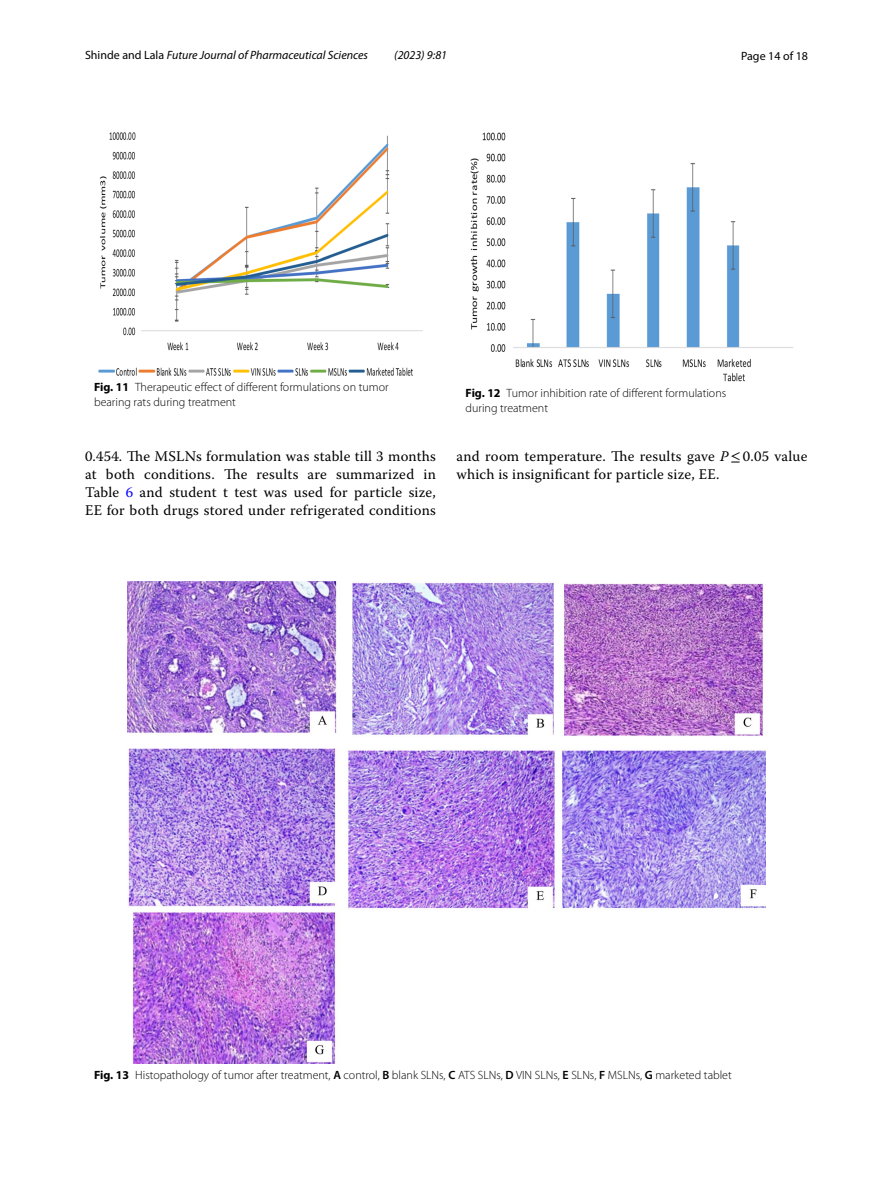
<style>
.page{position:relative;width:893px;height:1187px;background:#fff}
.page>*{position:absolute;margin:0;border:0;box-sizing:border-box;transform-origin:0 0}
.t1{font:14.7px/18px "Warnock Pro";letter-spacing:.015em;color:#000;text-align:justify}
.t2{font:300 12px/15px "Myriad Pro";color:#000}
.t3{font:italic 12px "Myriad Pro";color:#000}
.t4{font:12px "Myriad Pro";color:#000}
.s1{font-style:normal}
.s2{font-weight:700}
.s3{color:#00f}
.s4{font-style:italic}
.s5{font-family:"STIX"}
.s6{font-weight:600}
</style>
<div class="page">
<img style="left:99px;top:133px;width:323px;height:242px">
<img style="left:470px;top:133px;width:323px;height:248px">
<img style="left:128px;top:581px;width:637px;height:482px">
<p class="t3" style="left:85px;top:48px;width:285px"><span class="s1">Shinde and Lala</span> Future Journal of Pharmaceutical Sciences</p>
<p class="t3" style="left:394px;top:48px;width:54px">(2023) 9:81</p>
<p class="t4" style="left:741px;top:48px;width:68px">Page 14 of 18</p>
<p class="t2" style="left:94px;top:379px;width:296px"><span class="s2">Fig. 11</span> Therapeutic effect of different formulations on tumor bearing rats during treatment</p>
<p class="t2" style="left:466px;top:385px;width:262px"><span class="s2">Fig. 12</span> Tumor inhibition rate of different formulations during treatment</p>
<p class="t1" style="left:85px;top:447px;width:352px">0.454. The MSLNs formulation was stable till 3 months at both conditions. The results are summarized in Table <span class="s3">6</span> and student t test was used for particle size, EE for both drugs stored under refrigerated conditions</p>
<p class="t1" style="left:457px;top:447px;width:352px">and room temperature. The results gave <span class="s4">P</span><span class="s5">≤</span>0.05 value which is insignificant for particle size, EE.</p>
<p class="t2" style="left:94px;top:1067px;width:639px"><span class="s2">Fig. 13</span> Histopathology of tumor after treatment, <span class="s6">A</span> control, <span class="s6">B</span> blank SLNs, <span class="s6">C</span> ATS SLNs, <span class="s6">D</span> VIN SLNs, <span class="s6">E</span> SLNs, <span class="s6">F</span> MSLNs, <span class="s6">G</span> marketed tablet</p>
</div>
